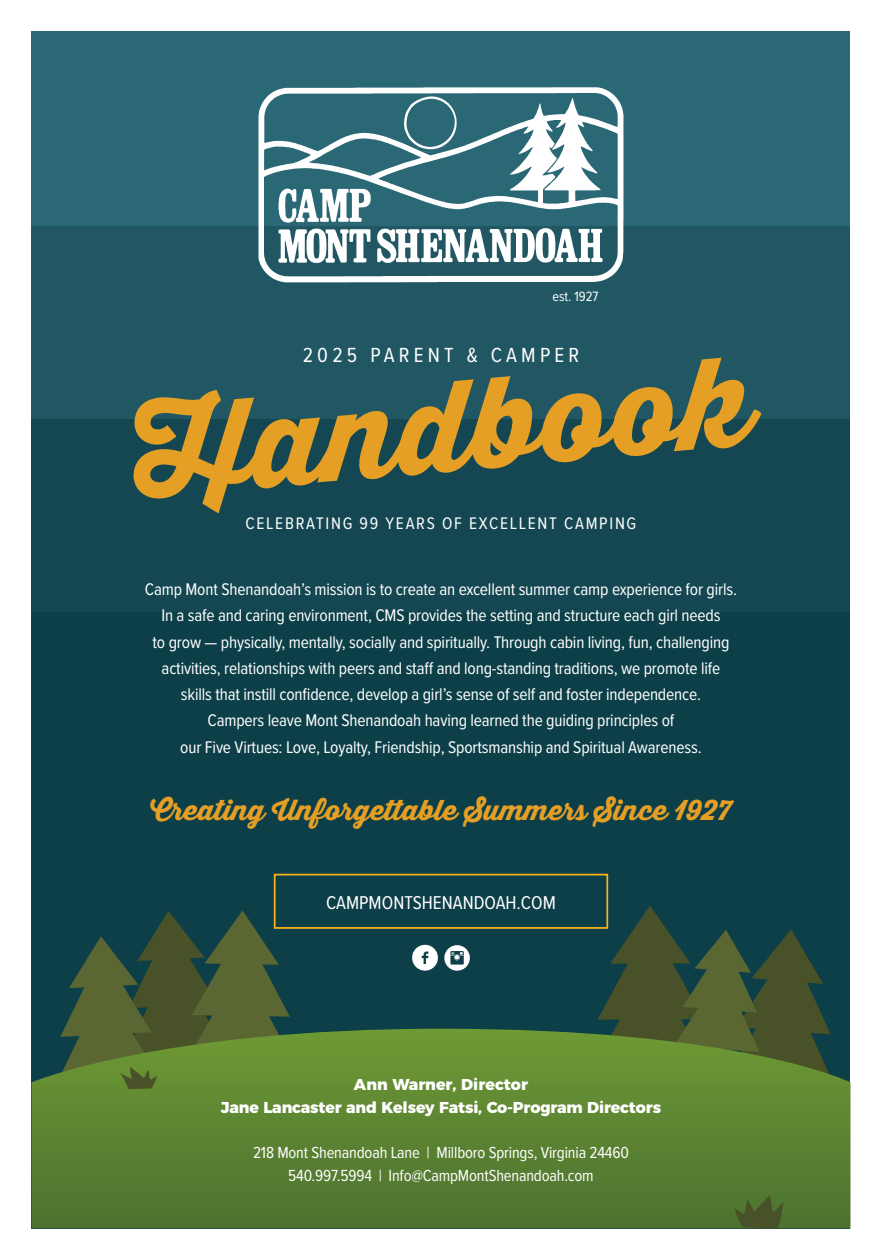
<style>
.page{position:relative;width:882px;height:1260px;background:#fff}
.page>*{position:absolute;margin:0;border:0;box-sizing:border-box;transform-origin:0 0}
.t1{font:124.08px "Thirsty Script Extrabold Demo";color:#e69f25}
.t2{font:28px "Thirsty Script Extrabold Demo";color:#e69f25}
.t3{font:21.18px "Proxima Nova Cond";letter-spacing:.2em;color:#fff}
.t4{font:19.25px "Proxima Nova Cond";color:#fff}
.t5{font:17.5px/26.2px "Proxima Nova Cond";letter-spacing:-.01em;color:#fff;text-align:center}
.t6{font:17.32px "Proxima Nova Cond";letter-spacing:.1em;color:#fff}
.t7{font:16.62px/22.8px "Proxima Nova Cond";letter-spacing:-.01em;color:#fff;text-align:center}
.t8{font:800 15.75px/22.8px "Montserrat";letter-spacing:-.01em;color:#fff;text-align:center}
.t9{font:14px "Proxima Nova Cond";color:#fff}
</style>
<div class="page">
<div style="left:32px;top:32px;width:818px;height:1196px;background:#2a6876"></div>
<div style="left:32px;top:226px;width:818px;height:991px;background:#205763"></div>
<div style="left:32px;top:419px;width:818px;height:798px;background:#144752"></div>
<div style="left:32px;top:612px;width:818px;height:616px;background:#0d3f49"></div>
<svg style="left:597px;top:906px;width:231px;height:123px"></svg>
<svg style="left:32px;top:1029px;width:818px;height:199px;background:#598031"></svg>
<div style="left:274px;top:874px;width:334px;height:55px;border:2px solid #fbb316"></div>
<svg style="left:412px;top:945px;width:26px;height:26px"></svg>
<svg style="left:444px;top:945px;width:26px;height:26px"></svg>
<svg style="left:56px;top:911px;width:241px;height:178px"></svg>
<svg style="left:735px;top:1195px;width:49px;height:34px;background:#4a602b"></svg>
<img style="left:258px;top:87px;width:366px;height:196px">
<p class="t9" style="left:553px;top:287px;width:47px">est. 1927</p>
<p class="t3" style="left:303px;top:339px;width:278px">2025 PARENT &amp; CAMPER</p>
<h1 class="t1" style="left:123px;top:360px;width:623px;rotate:-5deg">Handbook</h1>
<p class="t6" style="left:246px;top:511px;width:392px">CELEBRATING 99 YEARS OF EXCELLENT CAMPING</p>
<p class="t5" style="left:145px;top:575px;width:594px">Camp Mont Shenandoah’s mission is to create an excellent summer camp experience for girls.<br>In a safe and caring environment, CMS provides the setting and structure each girl needs<br>to grow — physically, mentally, socially and spiritually. Through cabin living, fun, challenging activities, relationships with peers and staff and long-standing traditions, we promote life skills that instill confidence, develop a girl’s sense of self and foster independence.<br>Campers leave Mont Shenandoah having learned the guiding principles of<br>our Five Virtues: Love, Loyalty, Friendship, Sportsmanship and Spiritual Awareness.</p>
<h2 class="t2" style="left:150px;top:789px;width:583px">Creating Unforgettable Summers Since 1927</h2>
<p class="t4" style="left:326px;top:888px;width:231px">CAMPMONTSHENANDOAH.COM</p>
<p class="t8" style="left:221px;top:1072px;width:442px">Ann Warner, Director<br>Jane Lancaster and Kelsey Fatsi, Co-Program Directors</p>
<p class="t7" style="left:253px;top:1141px;width:377px">218 Mont Shenandoah Lane | Millboro Springs, Virginia 24460<br>540.997.5994 | Info@CampMontShenandoah.com</p>
</div>
